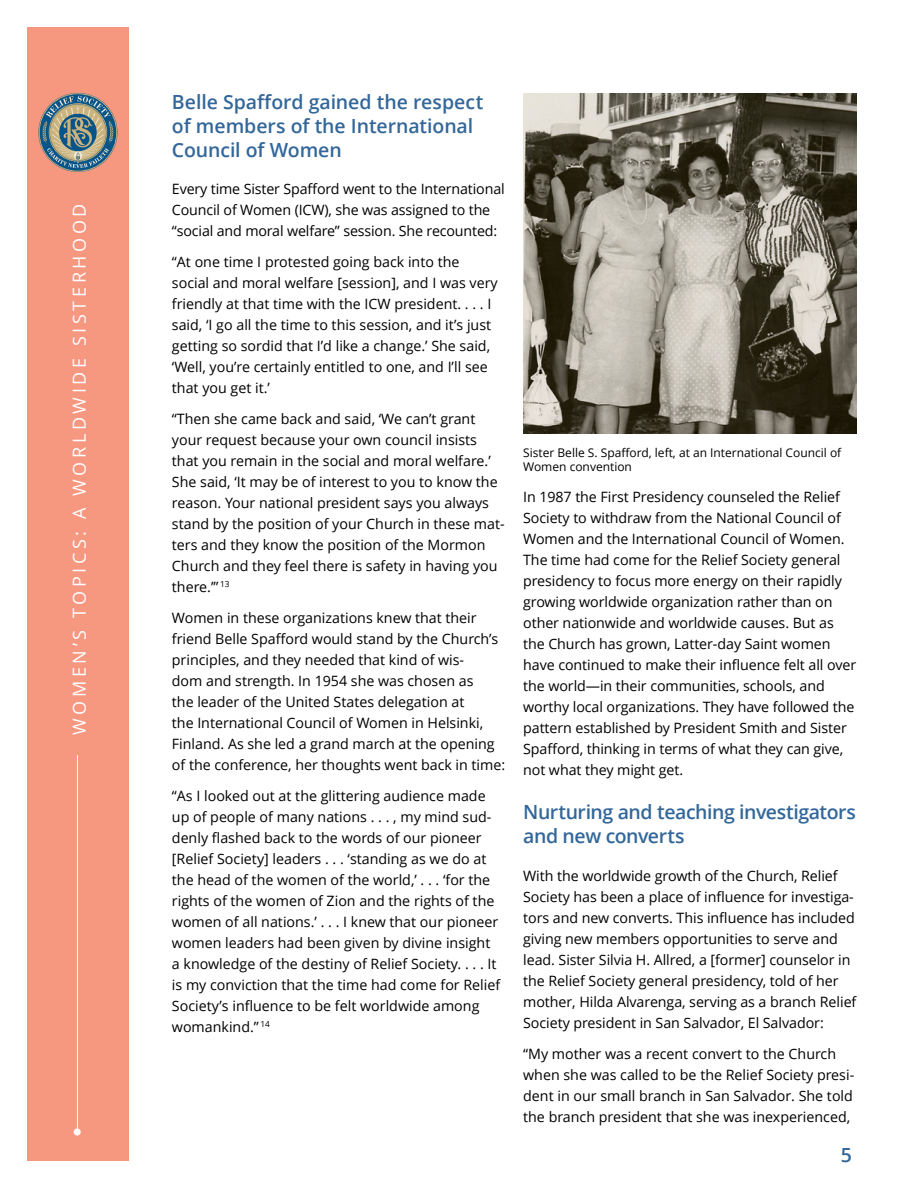
<style>
.page{position:relative;width:918px;height:1188px;background:#fff}
.page>*{position:absolute;margin:0;border:0;box-sizing:border-box;transform-origin:0 0}
.TOPIC-2_title{font:600 19.5px/24px "Zoramlds Lat";letter-spacing:-.005em;color:#33679a}
.TOPIC-2_title-2{font:600 19.5px/24px "Zoramlds Lat";letter-spacing:-.025em;color:#33679a}
.t1{font:300 19.5px "Helveticalds Lat";color:#fff}
.t2{font:18px "Zoramlds Lat";letter-spacing:.2em;color:#fff}
.TOPIC-2_para{font:14.25px/21px "Zoramlds Lat";color:#000}
.TOPIC-2_para_first{font:14.25px/21px "Zoramlds Lat";letter-spacing:-.005em;color:#000}
.FIGimg-CAP_para{font:12px/14.4px "Zoramlds Lat";color:#000}
</style>
<div class="page">
<div style="left:27px;top:27px;width:101px;height:1134px;background:#f69780"></div>
<hr style="left:77px;top:185px;width:1px;height:951px;background:#fff">
<div style="left:71px;top:178px;width:15px;height:577px;background:#f69780"></div>
<svg style="left:38px;top:93px;width:79px;height:79px"></svg>
<img style="left:523px;top:93px;width:333px;height:340px">
<p class="t2" style="left:67px;top:735px;width:533px;rotate:-90deg">WOMEN’S TOPICS: A WORLDWIDE SISTERHOOD</p>
<h1 class="t1" style="left:73px;top:1117px;width:11px">•</h1>
<p class="TOPIC-2_title" style="left:172px;top:89px;width:313px">Belle Spafford gained the respect of members of the International<br>Council of Women</p>
<p class="TOPIC-2_para_first" style="left:172px;top:178px;width:334px">Every time Sister Spafford went to the International<br>Council of Women (ICW), she was assigned to the “social and moral welfare” session. She recounted:</p>
<p class="TOPIC-2_para" style="left:172px;top:251px;width:327px">“At one time I protested going back into the social and moral welfare [session], and I was very friendly at that time with the ICW president. . . . I said, ‘I go all the time to this session, and it’s just getting so sordid that I’d like a change.’ She said, ‘Well, you’re certainly entitled to one, and I’ll see that you get it.’</p>
<p class="TOPIC-2_para" style="left:172px;top:408px;width:334px">“Then she came back and said, ‘We can’t grant your request because your own council insists that you remain in the social and moral welfare.’ She said, ‘It may be of interest to you to know the reason. Your national president says you always stand by the position of your Church in these mat&shy;ters and they know the position of the Mormon Church and they feel there is safety in having you there.’” <sup>13</sup></p>
<p class="TOPIC-2_para" style="left:172px;top:607px;width:335px">Women in these organizations knew that their friend Belle Spafford would stand by the Church’s principles, and they needed that kind of wis-<br>dom and strength. In 1954 she was chosen as<br>the leader of the United States delegation at<br>the International Council of Women in Helsinki, Finland. As she led a grand march at the opening of the conference, her thoughts went back in time:</p>
<p class="TOPIC-2_para" style="left:172px;top:785px;width:330px">“As I looked out at the glittering audience made up of people of many nations . . . , my mind sud&shy;denly flashed back to the words of our pioneer [Relief Society] leaders . . . ‘standing as we do at the head of the women of the world,’ . . . ‘for the rights of the women of Zion and the rights of the women of all nations.’ . . . I knew that our pioneer women leaders had been given by divine insight a knowledge of the destiny of Relief Society. . . . It is my conviction that the time had come for Relief Society’s influence to be felt worldwide among womankind.” <sup>14</sup></p>
<p class="FIGimg-CAP_para" style="left:523px;top:445px;width:320px">Sister Belle S. Spafford, left, at an International Council of<br>Women convention</p>
<p class="TOPIC-2_para" style="left:523px;top:486px;width:335px">In 1987 the First Presidency counseled the Relief Society to withdraw from the National Council of Women and the International Council of Women.<br>The time had come for the Relief Society general presidency to focus more energy on their rapidly growing worldwide organization rather than on other nationwide and worldwide causes. But as the Church has grown, Latter-day Saint women have continued to make their influence felt all over the world—in their communities, schools, and worthy local organizations. They have followed the pattern established by President Smith and Sister Spafford, thinking in terms of what they can give, not what they might get.</p>
<p class="TOPIC-2_title-2" style="left:523px;top:800px;width:334px">Nurturing and teaching investigators and new converts</p>
<p class="TOPIC-2_para_first" style="left:523px;top:865px;width:335px">With the worldwide growth of the Church, Relief Society has been a place of influence for investiga&shy;tors and new converts. This influence has included giving new members opportunities to serve and lead. Sister Silvia H. Allred, a [former] counselor in the Relief Society general presidency, told of her mother, Hilda Alvarenga, serving as a branch Relief Society president in San Salvador, El Salvador:</p>
<p class="TOPIC-2_para" style="left:523px;top:1043px;width:333px">“My mother was a recent convert to the Church when she was called to be the Relief Society presi&shy;dent in our small branch in San Salvador. She told the branch president that she was inexperienced,</p>
<h1 class="TOPIC-2_title" style="left:841px;top:1143px;width:13px">5</h1>
</div>
